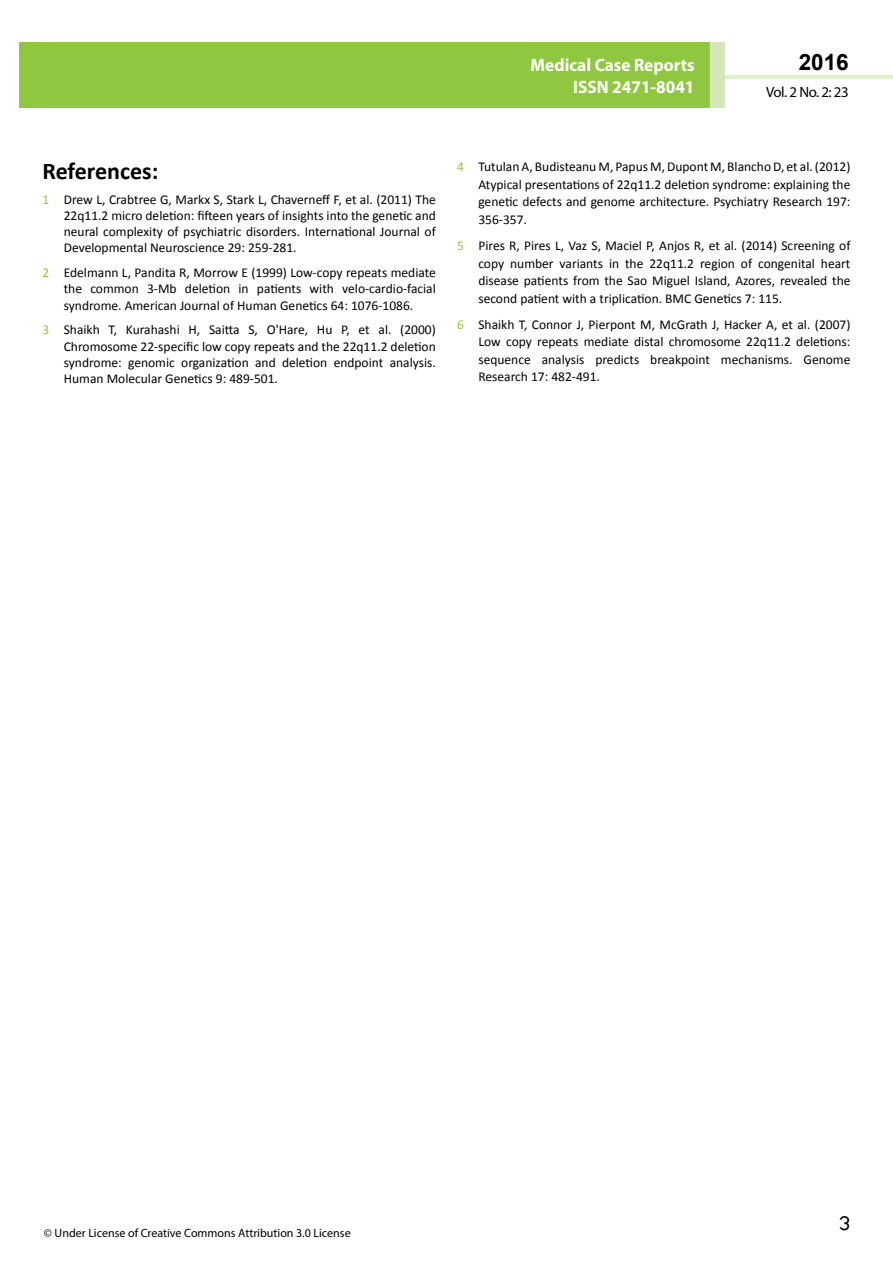
<style>
.page{position:relative;width:893px;height:1263px;background:#fff}
.page>*{position:absolute;margin:0;border:0;box-sizing:border-box;transform-origin:0 0}
.t1{font:25.5px "Tunga";color:#000}
.t2{font:700 24px "Calibri";color:#000}
.t3{font:700 22.5px "Arial";color:#000}
.t4{font:700 18px/21.6px "Myriad Pro";color:#fff;text-align:right;scale:.96 1}
.t5{font:14.85px "Myriad Pro";letter-spacing:-.03em;color:#000}
.t6{font:13.5px/17.5px "Calibri";color:#000;text-align:justify}
.t7{font:12px "Myriad Pro";color:#000}
.s1{color:#8fc741}
</style>
<div class="page">
<hr style="left:725px;top:75px;width:168px;height:4px;background:#e2efce">
<div style="left:19px;top:42px;width:690px;height:66px;background:#8fc741"></div>
<div style="left:709px;top:42px;width:16px;height:66px;background:#d4e8b7"></div>
<h3 class="t4" style="left:517px;top:53px;width:198px">ARCHIVOS DE MEDICINA<br>I SN 1698-9 65</h3>
<h3 class="t3" style="left:799px;top:47px;width:52px">2016</h3>
<h3 class="t4" style="left:531px;top:54px;width:172px">Medical Case Reports<br>ISSN 2471-8041</h3>
<p class="t5" style="left:766px;top:83px;width:84px">Vol. 2 No. 2: 23</p>
<h2 class="t2" style="left:43px;top:156px;width:117px">References:</h2>
<p class="t6" style="left:64px;top:191px;width:374px;line-height:16.2px;text-indent:-21px"><span class="s1">1</span> Drew L, Crabtree G, Markx S, Stark L, Chaverneff F, et al. (2011) The 22q11.2 micro deletion: fifteen years of insights into the genetic and neural complexity of psychiatric disorders. International Journal of Developmental Neuroscience 29: 259-281.</p>
<p class="t6" style="left:64px;top:265px;width:374px;line-height:16.2px;text-indent:-21px"><span class="s1">2</span> Edelmann L, Pandita R, Morrow E (1999) Low-copy repeats mediate the common 3-Mb deletion in patients with velo-cardio-facial syndrome. American Journal of Human Genetics 64: 1076-1086.</p>
<p class="t6" style="left:64px;top:322px;width:374px;line-height:16.2px;text-indent:-21px"><span class="s1">3</span> Shaikh T, Kurahashi H, Saitta S, O'Hare, Hu P, et al. (2000)<br>Chromosome 22-specific low copy repeats and the 22q11.2 deletion syndrome: genomic organization and deletion endpoint analysis.<br>Human Molecular Genetics 9: 489-501.</p>
<p class="t6" style="left:478px;top:158px;width:374px;text-indent:-21px"><span class="s1">4</span> Tutulan A, Budisteanu M, Papus M, Dupont M, Blancho D, et al. (2012)<br>Atypical presentations of 22q11.2 deletion syndrome: explaining the genetic defects and genome architecture. Psychiatry Research 197:<br>356-357.</p>
<p class="t6" style="left:478px;top:237px;width:374px;text-indent:-21px"><span class="s1">5</span> Pires R, Pires L, Vaz S, Maciel P, Anjos R, et al. (2014) Screening of copy number variants in the 22q11.2 region of congenital heart disease patients from the Sao Miguel Island, Azores, revealed the second patient with a triplication. BMC Genetics 7: 115.</p>
<p class="t6" style="left:478px;top:315px;width:374px;text-indent:-21px"><span class="s1">6</span> Shaikh T, Connor J, Pierpont M, McGrath J, Hacker A, et al. (2007)<br>Low copy repeats mediate distal chromosome 22q11.2 deletions: sequence analysis predicts breakpoint mechanisms. Genome Research 17: 482-491.</p>
<p class="t7" style="left:44px;top:1226px;width:308px">© Under License of Creative Commons Attribution 3.0 License</p>
<h1 class="t1" style="left:839px;top:1206px;width:13px">3</h1>
</div>
